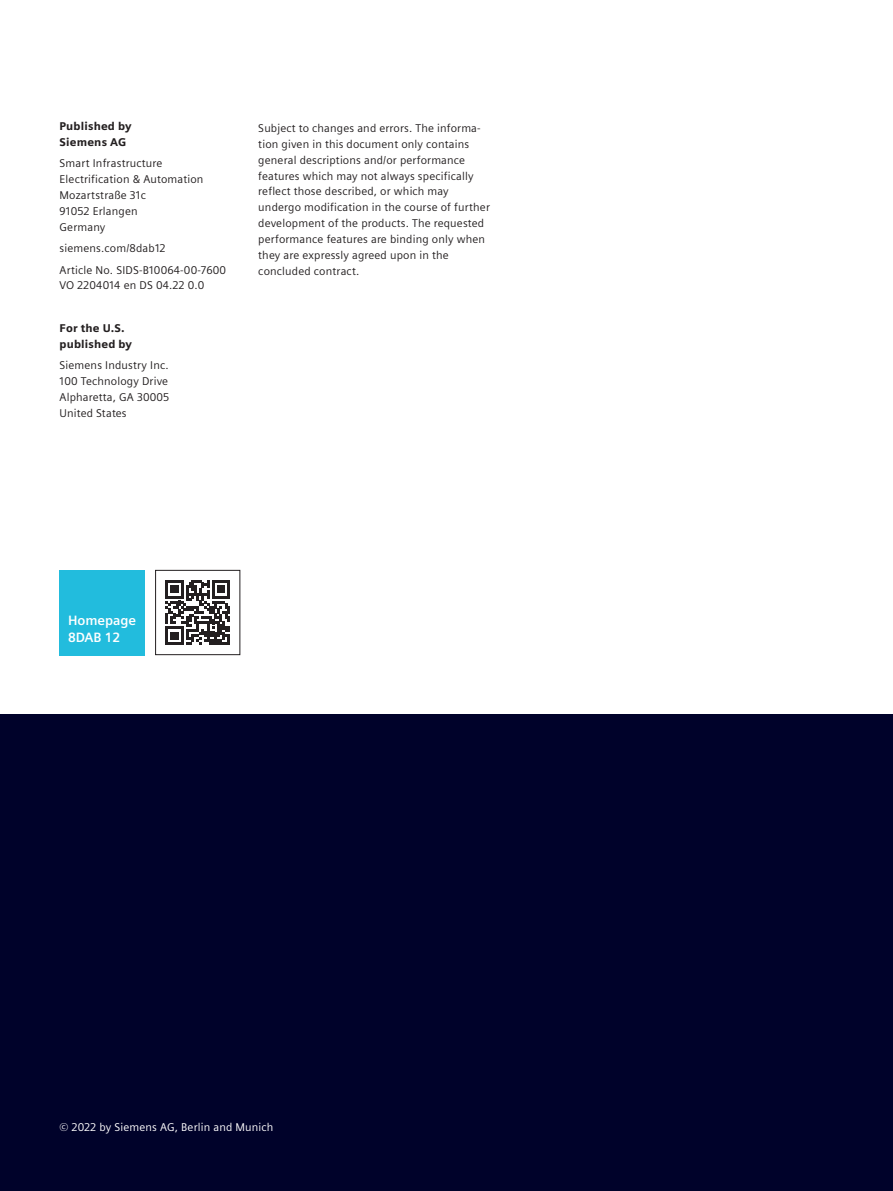
<style>
.page{position:relative;width:893px;height:1191px;background:#fff}
.page>*{position:absolute;margin:0;border:0;box-sizing:border-box;transform-origin:0 0}
.t1{font:700 13.5px/17.5px "Siemens Sans";letter-spacing:-.005em;color:#fff}
.t2{font:11.25px/15.9px "Siemens Sans";letter-spacing:.015em;color:#231f20}
.t3{font:900 11.25px/15.9px "Siemens Sans";letter-spacing:.015em;color:#231f20}
.t4{font:11.25px "Siemens Sans";letter-spacing:.015em;color:#fff}
</style>
<div class="page">
<div style="left:0;top:714px;width:893px;height:477px;background:#00022a"></div>
<div style="left:60px;top:570px;width:85px;height:85px;background:#22bcdd"></div>
<svg style="left:166px;top:580px;width:64px;height:64px"></svg>
<div style="left:155px;top:570px;width:85px;height:85px;border:1px solid #231f20"></div>
<p class="t3" style="left:60px;top:118px;width:74px">Published by<br>Siemens AG</p>
<p class="t2" style="left:60px;top:155px;width:145px">Smart Infrastructure<br>Electrification &amp; Automation<br>Mozartstraße 31c<br>91052 Erlangen<br>Germany</p>
<p class="t2" style="left:60px;top:237px;width:168px;line-height:21.3px">siemens.com/8dab12<br>Article No. SIDS-B10064-00-7600</p>
<p class="t2" style="left:60px;top:277px;width:146px">VO 2204014 en DS 04.22 0.0</p>
<p class="t3" style="left:60px;top:320px;width:74px">For the U.S. published by</p>
<p class="t2" style="left:60px;top:356px;width:111px;text-align:justify">Siemens Industry Inc.<br>100 Technology Drive Alpharetta, GA 30005<br>United States</p>
<p class="t2" style="left:258px;top:119px;width:233px">Subject to changes and errors. The informa&shy;tion given in this document only contains general descriptions and/or performance features which may not always specifically reflect those described, or which may undergo modification in the course of further development of the products. The requested performance features are binding only when they are expressly agreed upon in the concluded contract.</p>
<p class="t1" style="left:68px;top:611px;width:70px">Homepage<br>8DAB 12</p>
<p class="t4" style="left:60px;top:1119px;width:215px">© 2022 by Siemens AG, Berlin and Munich</p>
</div>
